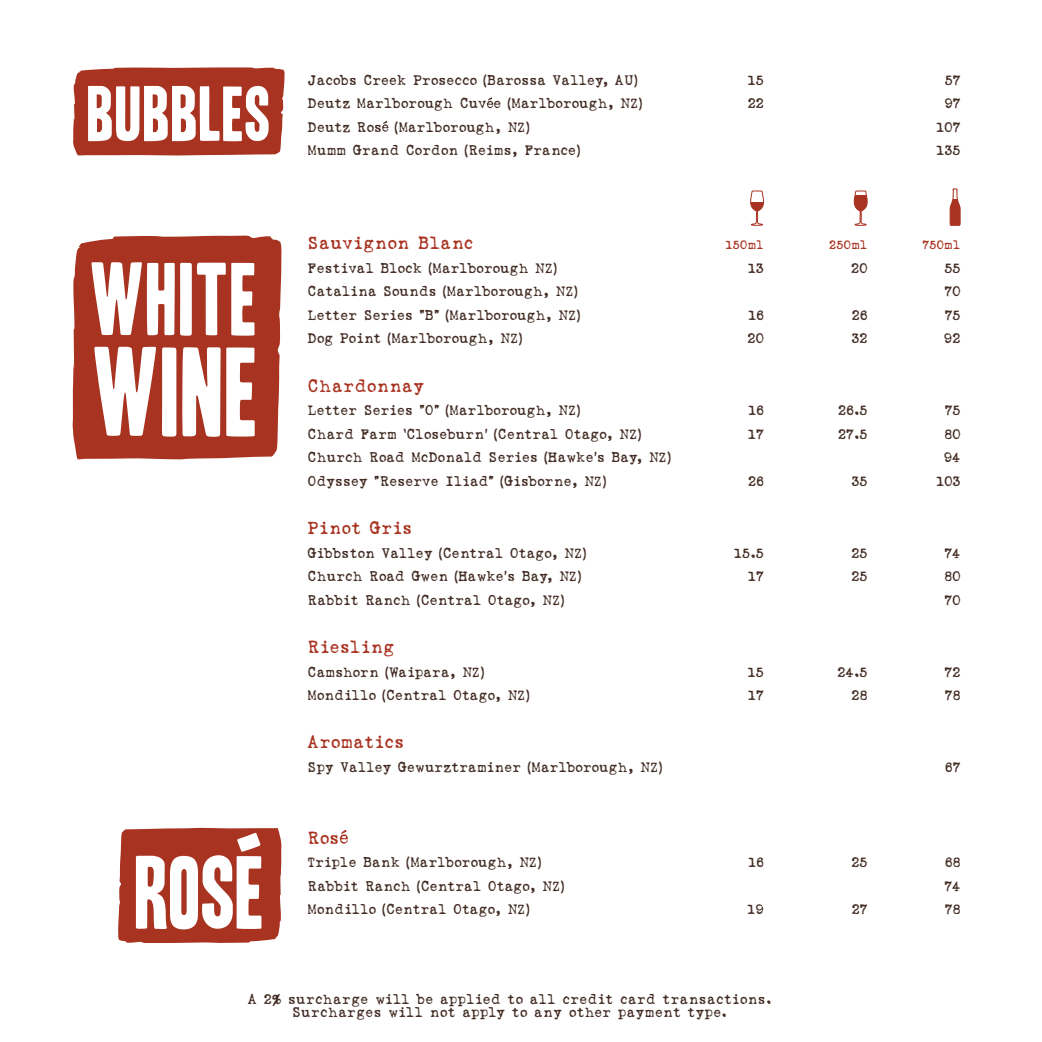
<style>
.page{position:relative;width:1042px;height:1042px;background:#fff}
.page>*{position:absolute;margin:0;border:0;box-sizing:border-box;transform-origin:0 0}
.Subhead{font:17.5px "Love Letter Typewriter";letter-spacing:.025em;color:#a93321}
.Wine_columns{font:17.5px "Love Letter Typewriter";letter-spacing:.025em;color:#a93321}
.Wine_columns-2{font:14px "Love Letter Typewriter";letter-spacing:.01em;color:#442d25}
.Descrip{font:14px "Love Letter Typewriter";letter-spacing:.01em;color:#442d25}
.Wine_columns-3{font:12.25px "Love Letter Typewriter";letter-spacing:.025em;color:#a93321}
</style>
<div class="page">
<svg style="left:72px;top:235px;width:210px;height:225px;fill:#a93321"></svg>
<svg style="left:73px;top:67px;width:212px;height:89px"></svg>
<svg style="left:487px;top:97px;width:6px;height:11px"></svg>
<svg style="left:382px;top:121px;width:6px;height:11px"></svg>
<svg style="left:750px;top:190px;width:14px;height:36px"></svg>
<svg style="left:853px;top:190px;width:15px;height:36px"></svg>
<svg style="left:949px;top:188px;width:12px;height:38px"></svg>
<svg style="left:340px;top:830px;width:8px;height:14px"></svg>
<svg style="left:118px;top:827px;width:163px;height:116px"></svg>
<p class="Wine_columns-2" style="left:308px;top:74px;width:331px">Jacobs Creek Prosecco (Barossa Valley, AU)</p>
<p class="Wine_columns-2" style="left:747px;top:74px;width:18px">15</p>
<p class="Wine_columns-2" style="left:944px;top:74px;width:17px">57</p>
<p class="Wine_columns-2" style="left:308px;top:97px;width:336px">Deutz Marlborough Cuv e (Marlborough, NZ)</p>
<p class="Wine_columns-2" style="left:748px;top:97px;width:18px">22</p>
<p class="Wine_columns-2" style="left:944px;top:97px;width:18px">97</p>
<p class="Descrip" style="left:308px;top:121px;width:223px">Deutz Ros (Marlborough, NZ)</p>
<p class="Descrip" style="left:936px;top:121px;width:26px">107</p>
<p class="Descrip" style="left:308px;top:144px;width:274px">Mumm Grand Cordon (Reims, France)</p>
<p class="Descrip" style="left:936px;top:144px;width:26px">135</p>
<p class="Wine_columns" style="left:308px;top:235px;width:167px">Sauvignon Blanc</p>
<p class="Wine_columns-3" style="left:725px;top:240px;width:40px">150ml</p>
<p class="Wine_columns-3" style="left:829px;top:240px;width:40px">250ml</p>
<p class="Wine_columns-3" style="left:922px;top:240px;width:39px">750ml</p>
<p class="Wine_columns-2" style="left:308px;top:262px;width:251px">Festival Block (Marlborough NZ)</p>
<p class="Wine_columns-2" style="left:748px;top:262px;width:18px">13</p>
<p class="Wine_columns-2" style="left:851px;top:262px;width:18px">20</p>
<p class="Wine_columns-2" style="left:944px;top:262px;width:18px">55</p>
<p class="Wine_columns-2" style="left:308px;top:285px;width:271px">Catalina Sounds (Marlborough, NZ)</p>
<p class="Wine_columns-2" style="left:944px;top:285px;width:17px">70</p>
<p class="Wine_columns-2" style="left:308px;top:309px;width:274px">Letter Series “B” (Marlborough, NZ)</p>
<p class="Wine_columns-2" style="left:748px;top:309px;width:17px">16</p>
<p class="Wine_columns-2" style="left:852px;top:309px;width:17px">26</p>
<p class="Wine_columns-2" style="left:944px;top:309px;width:17px">75</p>
<p class="Wine_columns-2" style="left:308px;top:332px;width:216px">Dog Point (Marlborough, NZ)</p>
<p class="Wine_columns-2" style="left:747px;top:332px;width:18px">20</p>
<p class="Wine_columns-2" style="left:852px;top:332px;width:17px">32</p>
<p class="Wine_columns-2" style="left:944px;top:332px;width:18px">92</p>
<p class="Subhead" style="left:308px;top:378px;width:118px">Chardonnay</p>
<p class="Wine_columns-2" style="left:308px;top:404px;width:274px">Letter Series “O” (Marlborough, NZ)</p>
<p class="Wine_columns-2" style="left:748px;top:404px;width:17px">16</p>
<p class="Wine_columns-2" style="left:838px;top:404px;width:31px">26.5</p>
<p class="Wine_columns-2" style="left:944px;top:404px;width:17px">75</p>
<p class="Wine_columns-2" style="left:308px;top:428px;width:335px">Chard Farm ‘Closeburn’ (Central Otago, NZ)</p>
<p class="Wine_columns-2" style="left:748px;top:428px;width:18px">17</p>
<p class="Wine_columns-2" style="left:838px;top:428px;width:31px">27.5</p>
<p class="Wine_columns-2" style="left:944px;top:428px;width:18px">80</p>
<p class="Wine_columns-2" style="left:308px;top:451px;width:365px">Church Road McDonald Series (Hawke’s Bay, NZ)</p>
<p class="Wine_columns-2" style="left:943px;top:451px;width:18px">94</p>
<p class="Wine_columns-2" style="left:308px;top:475px;width:300px">Odyssey “Reserve Iliad” (Gisborne, NZ)</p>
<p class="Wine_columns-2" style="left:748px;top:475px;width:17px">26</p>
<p class="Wine_columns-2" style="left:852px;top:475px;width:17px">35</p>
<p class="Wine_columns-2" style="left:936px;top:475px;width:26px">103</p>
<p class="Subhead" style="left:308px;top:520px;width:106px">Pinot Gris</p>
<p class="Wine_columns-2" style="left:308px;top:546px;width:280px">Gibbston Valley (Central Otago, NZ)</p>
<p class="Wine_columns-2" style="left:734px;top:546px;width:32px">15.5</p>
<p class="Wine_columns-2" style="left:851px;top:546px;width:18px">25</p>
<p class="Wine_columns-2" style="left:944px;top:546px;width:18px">74</p>
<p class="Wine_columns-2" style="left:308px;top:570px;width:275px">Church Road Gwen (Hawke’s Bay, NZ)</p>
<p class="Wine_columns-2" style="left:748px;top:570px;width:18px">17</p>
<p class="Wine_columns-2" style="left:851px;top:570px;width:18px">25</p>
<p class="Wine_columns-2" style="left:944px;top:570px;width:18px">80</p>
<p class="Wine_columns-2" style="left:308px;top:593px;width:258px">Rabbit Ranch (Central Otago, NZ)</p>
<p class="Wine_columns-2" style="left:944px;top:593px;width:17px">70</p>
<p class="Subhead" style="left:308px;top:639px;width:89px">Riesling</p>
<p class="Wine_columns-2" style="left:308px;top:665px;width:178px">Camshorn (Waipara, NZ)</p>
<p class="Wine_columns-2" style="left:747px;top:665px;width:18px">15</p>
<p class="Wine_columns-2" style="left:837px;top:665px;width:32px">24.5</p>
<p class="Wine_columns-2" style="left:944px;top:665px;width:17px">72</p>
<p class="Wine_columns-2" style="left:308px;top:689px;width:223px">Mondillo (Central Otago, NZ)</p>
<p class="Wine_columns-2" style="left:748px;top:689px;width:18px">17</p>
<p class="Wine_columns-2" style="left:851px;top:689px;width:18px">28</p>
<p class="Wine_columns-2" style="left:945px;top:689px;width:17px">78</p>
<p class="Subhead" style="left:308px;top:734px;width:98px">Aromatics</p>
<p class="Descrip" style="left:308px;top:761px;width:356px">Spy Valley Gewurztraminer (Marlborough, NZ)</p>
<p class="Descrip" style="left:945px;top:761px;width:17px">67</p>
<p class="Subhead" style="left:308px;top:830px;width:33px">Ros</p>
<p class="Wine_columns-2" style="left:308px;top:856px;width:235px">Triple Bank (Marlborough, NZ)</p>
<p class="Wine_columns-2" style="left:748px;top:856px;width:17px">16</p>
<p class="Wine_columns-2" style="left:851px;top:856px;width:18px">25</p>
<p class="Wine_columns-2" style="left:945px;top:856px;width:17px">68</p>
<p class="Wine_columns-2" style="left:308px;top:880px;width:258px">Rabbit Ranch (Central Otago, NZ)</p>
<p class="Wine_columns-2" style="left:944px;top:880px;width:18px">74</p>
<p class="Wine_columns-2" style="left:308px;top:903px;width:223px">Mondillo (Central Otago, NZ)</p>
<p class="Wine_columns-2" style="left:747px;top:903px;width:18px">19</p>
<p class="Wine_columns-2" style="left:852px;top:903px;width:17px">27</p>
<p class="Wine_columns-2" style="left:945px;top:903px;width:17px">78</p>
<p class="Descrip" style="left:248px;top:992px;width:525px">A 2% surcharge will be applied to all credit card transactions.</p>
<p class="Descrip" style="left:292px;top:1006px;width:436px">Surcharges will not apply to any other payment type.</p>
</div>
